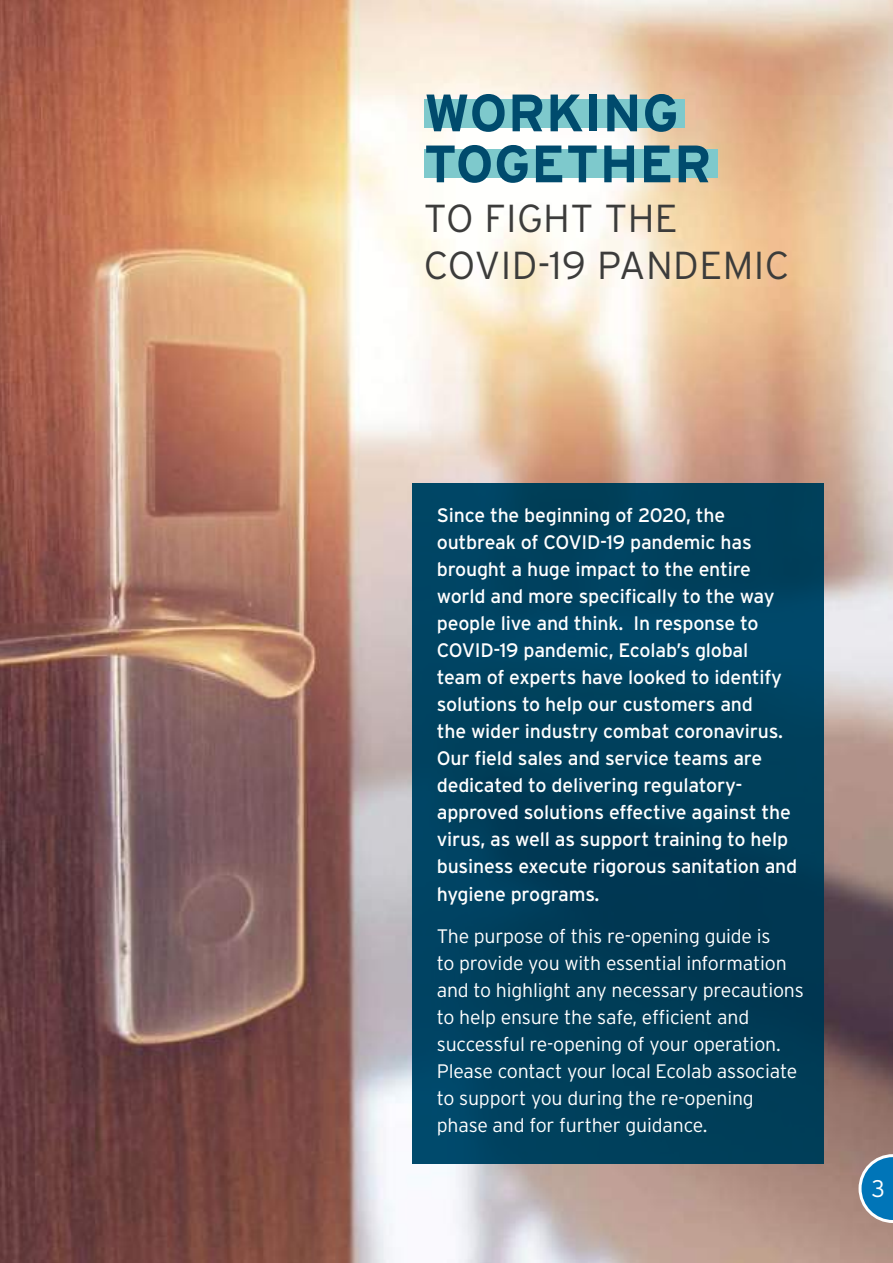
<style>
.page{position:relative;width:893px;height:1263px;background:#fff}
.page>*{position:absolute;margin:0;border:0;box-sizing:border-box;transform-origin:0 0}
.t1{font:700 52.5px/51px "Interstate";letter-spacing:.01em;color:#004b6d}
.t2{font:300 39px/46.8px "Interstate";letter-spacing:.01em;color:#3c3c3b}
.t3{font:300 24px "Interstate";color:#fff}
.t4{font:19.5px/27.2px "Interstate";letter-spacing:-.01em;color:#fff}
.t5{font:300 19.5px/27px "Interstate";letter-spacing:-.01em;color:#fff}
</style>
<div class="page">
<img style="left:0;top:0;width:893px;height:1263px">
<svg style="left:858px;top:1154px;width:35px;height:69px;background:#468ab2"></svg>
<div style="left:424px;top:99px;width:261px;height:29px;background:#7ec9cc"></div>
<div style="left:424px;top:149px;width:293px;height:28px;background:#7ec9cc"></div>
<div style="left:412px;top:483px;width:412px;height:681px;background:#00405c"></div>
<img style="left:0;top:699px;width:7px;height:564px">
<h1 class="t1" style="left:424px;top:87px;width:289px">WORKING<br>TOGETHER</h1>
<h2 class="t2" style="left:424px;top:194px;width:367px">TO FIGHT THE<br>COVID-19 PANDEMIC</h2>
<p class="t4" style="left:437px;top:501px;width:362px">Since the beginning of 2020, the outbreak of COVID-19 pandemic has brought a huge impact to the entire world and more specifically to the way people live and think. In response to COVID-19 pandemic, Ecolab’s global team of experts have looked to identify solutions to help our customers and<br>the wider industry combat coronavirus.<br>Our field sales and service teams are dedicated to delivering regulatory&shy;approved solutions effective against the virus, as well as support training to help business execute rigorous sanitation and hygiene programs.</p>
<p class="t5" style="left:437px;top:923px;width:369px">The purpose of this re-opening guide is<br>to provide you with essential information and to highlight any necessary precautions to help ensure the safe, efficient and successful re-opening of your operation.<br>Please contact your local Ecolab associate to support you during the re-opening phase and for further guidance.</p>
<p class="t3" style="left:871px;top:1174px;width:15px">23</p>
</div>
